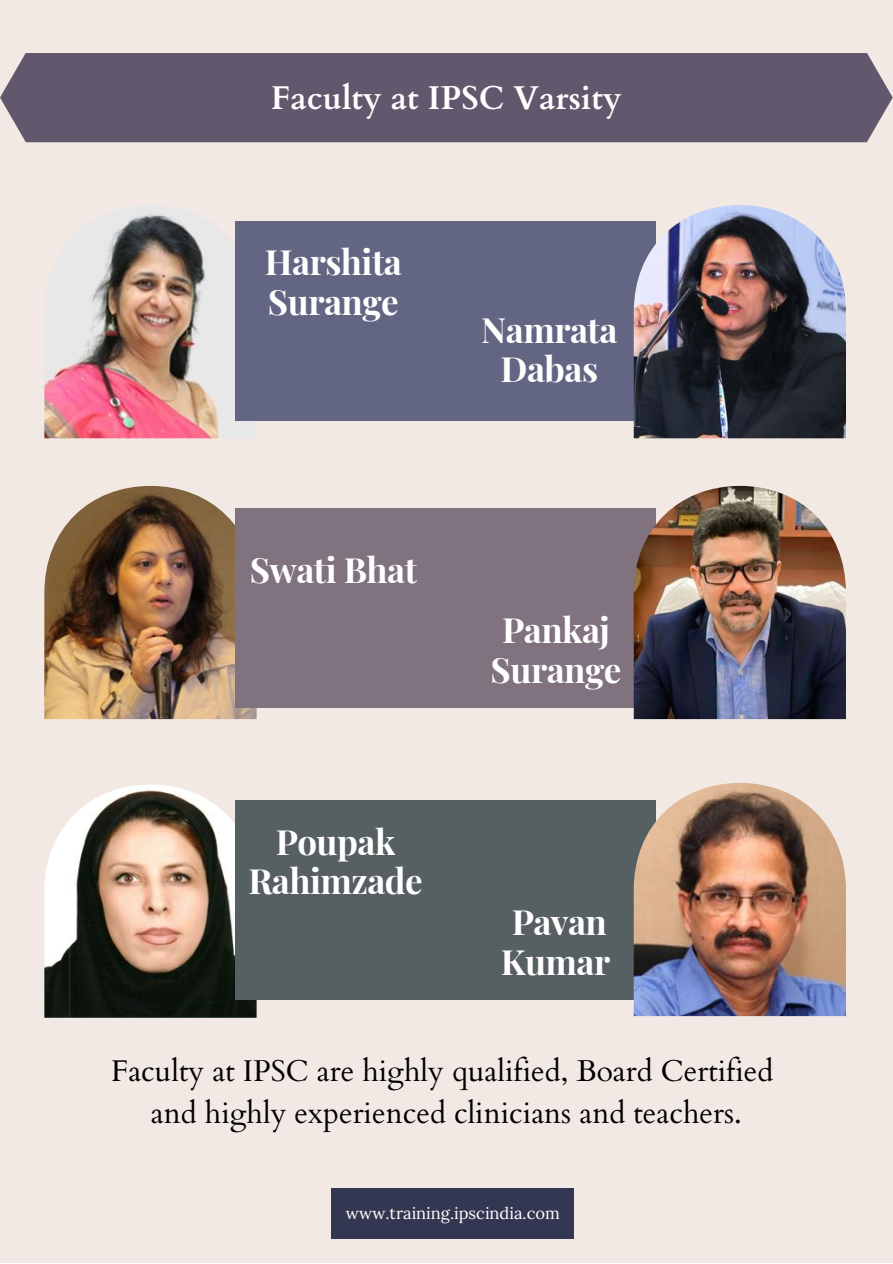
<style>
.page{position:relative;width:893px;height:1264px;background:#fff}
.page>*{position:absolute;margin:0;border:0;box-sizing:border-box;transform-origin:0 0}
.t1{font:700 34.8px/39.3px "Playfair Display";letter-spacing:-.015em;color:#fff;text-align:center}
.t2{font:700 33px "Cardo";color:#fff}
.t3{font:30px/41.5px "Cardo";color:#000;text-align:center}
.t4{font:16.5px "Lora";color:#fff}
</style>
<div class="page">
<div style="left:0;top:0;width:892px;height:1262px;background:#f2e9e4"></div>
<img style="left:44px;top:207px;width:212px;height:231px">
<div style="left:235px;top:221px;width:421px;height:199px;background:#626682"></div>
<div style="left:331px;top:1188px;width:243px;height:50px;background:#333751"></div>
<img style="left:633px;top:205px;width:212px;height:233px">
<img style="left:44px;top:784px;width:212px;height:233px">
<div style="left:235px;top:800px;width:421px;height:199px;background:#565f62"></div>
<img style="left:633px;top:783px;width:212px;height:233px">
<img style="left:44px;top:486px;width:212px;height:233px">
<div style="left:235px;top:509px;width:421px;height:199px;background:#80727e"></div>
<img style="left:633px;top:486px;width:212px;height:233px">
<div style="left:0;top:53px;width:892px;height:89px;background:#61586d"></div>
<p class="t2" style="left:271px;top:76px;width:352px">Faculty at IPSC Varsity</p>
<p class="t1" style="left:265px;top:241px;width:138px;text-align:left">Harshita<br>Surange</p>
<p class="t1" style="left:481px;top:308px;width:137px">Namrata<br>Dabas</p>
<p class="t1" style="left:250px;top:548px;width:169px">Swati Bhat</p>
<p class="t1" style="left:248px;top:820px;width:176px">Poupak<br>Rahimzade</p>
<p class="t1" style="left:490px;top:609px;width:132px">Pankaj<br>Surange</p>
<p class="t1" style="left:500px;top:901px;width:111px">Pavan<br>Kumar</p>
<p class="t3" style="left:111px;top:1050px;width:663px">Faculty at IPSC are highly qualified, Board Certified and highly experienced clinicians and teachers.</p>
<p class="t4" style="left:346px;top:1201px;width:215px">www.training.ipscindia.com</p>
</div>
